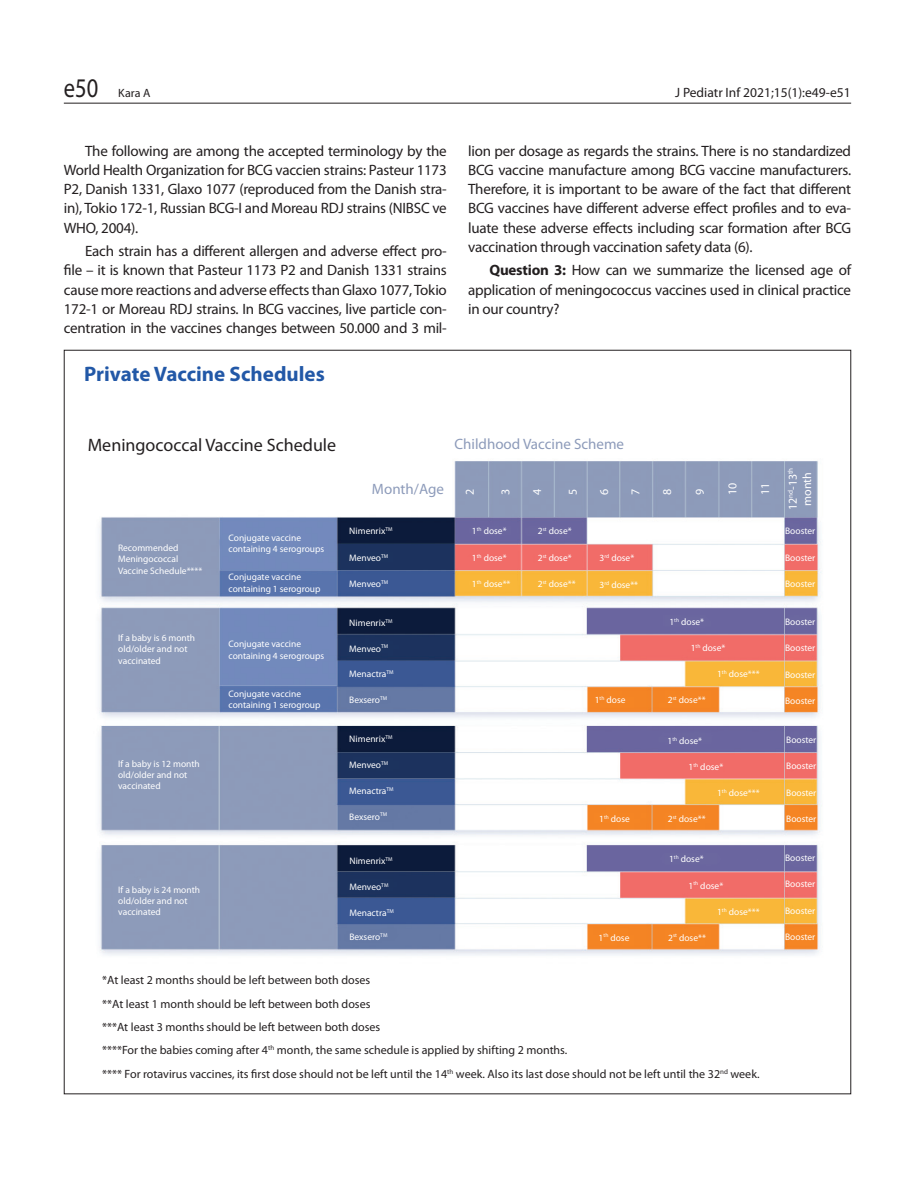
<style>
.page{position:relative;width:915px;height:1191px;background:#fff}
.page>*{position:absolute;margin:0;border:0;box-sizing:border-box;transform-origin:0 0}
.t1{font:27px "Myriad Pro";color:#231f20;scale:.83 1}
.t2{font:700 21px "Myriad Pro";color:#2258a7}
.t3{font:18px "Myriad Pro";color:#231f20}
.t4{font:15px/19.2px "Myriad Pro";letter-spacing:-.015em;color:#231f20;text-align:justify}
.t5{font:15px "Myriad Pro";color:#8d9bba}
.t6{font:13.5px "Myriad Pro";color:#231f20}
.t7{font:12px/23.4px "Myriad Pro";color:#231f20}
.t8{font:12px/14.4px "Myriad Pro";color:#fff;text-align:center}
.t9{font:9.45px/11.4px "Myriad Pro";color:#fff}
.s1{font-weight:700}
</style>
<div class="page">
<hr style="left:64px;top:103px;width:786px;height:1px;background:#231f20">
<img style="left:99px;top:461px;width:723px;height:494px">
<h1 class="t1" style="left:64px;top:73px;width:43px">e50</h1>
<p class="t7" style="left:118px;top:81px;width:34px">Kara A</p>
<p class="t6" style="left:675px;top:85px;width:177px">J Pediatr Inf 2021;15(1):e49-e51</p>
<p class="t4" style="left:64px;top:141px;width:384px;text-indent:21px">The following are among the accepted terminology by the World Health Organization for BCG vaccien strains: Pasteur 1173<br>P2, Danish 1331, Glaxo 1077 (reproduced from the Danish stra&shy;in), Tokio 172-1, Russian BCG-I and Moreau RDJ strains (NIBSC ve WHO, 2004).</p>
<p class="t4" style="left:64px;top:242px;width:384px;text-indent:21px">Each strain has a different allergen and adverse effect pro&shy;file – it is known that Pasteur 1173 P2 and Danish 1331 strains cause more reactions and adverse effects than Glaxo 1077, Tokio 172-1 or Moreau RDJ strains. In BCG vaccines, live particle con&shy;centration in the vaccines changes between 50.000 and 3 mil-</p>
<h2 class="t2" style="left:84px;top:362px;width:242px">Private Vaccine Schedules</h2>
<p class="t4" style="left:468px;top:141px;width:384px">lion per dosage as regards the strains. There is no standardized BCG vaccine manufacture among BCG vaccine manufacturers.<br>Therefore, it is important to be aware of the fact that different BCG vaccines have different adverse effect profiles and to eva&shy;luate these adverse effects including scar formation after BCG vaccination through vaccination safety data (6).</p>
<p class="t4" style="left:468px;top:261px;width:384px;text-indent:21px"><span class="s1">Question 3:</span> How can we summarize the licensed age of application of meningococcus vaccines used in clinical practice in our country?</p>
<p class="t3" style="left:88px;top:435px;width:250px">Meningococcal Vaccine Schedule</p>
<p class="t9" style="left:118px;top:542px;width:86px">Recommended<br>Meningococcal<br>Vaccine Schedule****</p>
<p class="t9" style="left:118px;top:632px;width:78px">If a baby is 6 month old/older and not vaccinated</p>
<p class="t9" style="left:118px;top:758px;width:83px">If a baby is 12 month old/older and not vaccinated</p>
<p class="t9" style="left:228px;top:532px;width:97px">Conjugate vaccine containing 4 serogroups</p>
<p class="t9" style="left:228px;top:571px;width:93px">Conjugate vaccine containing 1 serogroup</p>
<p class="t9" style="left:228px;top:638px;width:97px">Conjugate vaccine containing 4 serogroups</p>
<p class="t9" style="left:228px;top:688px;width:93px">Conjugate vaccine containing 1 serogroup</p>
<p class="t9" style="left:118px;top:884px;width:83px">If a baby is 24 month old/older and not vaccinated</p>
<p class="t5" style="left:454px;top:436px;width:171px">Childhood Vaccine Scheme</p>
<p class="t5" style="left:372px;top:481px;width:73px">Month/Age</p>
<p class="t9" style="left:349px;top:525px;width:45px">Nimenrix<sup>TM</sup></p>
<p class="t9" style="left:349px;top:552px;width:41px">Menveo<sup>TM</sup></p>
<p class="t9" style="left:349px;top:579px;width:41px">Menveo<sup>TM</sup></p>
<p class="t9" style="left:349px;top:617px;width:45px">Nimenrix<sup>TM</sup></p>
<p class="t9" style="left:349px;top:643px;width:41px">Menveo<sup>TM</sup></p>
<p class="t9" style="left:349px;top:668px;width:46px">Menactra<sup>TM</sup></p>
<p class="t9" style="left:349px;top:694px;width:40px">Bexsero<sup>TM</sup></p>
<p class="t9" style="left:349px;top:733px;width:45px">Nimenrix<sup>TM</sup></p>
<p class="t9" style="left:349px;top:759px;width:41px">Menveo<sup>TM</sup></p>
<p class="t9" style="left:349px;top:785px;width:46px">Menactra<sup>TM</sup></p>
<p class="t9" style="left:349px;top:811px;width:40px">Bexsero<sup>TM</sup></p>
<p class="t9" style="left:349px;top:855px;width:45px">Nimenrix<sup>TM</sup></p>
<p class="t9" style="left:349px;top:881px;width:41px">Menveo<sup>TM</sup></p>
<p class="t9" style="left:349px;top:907px;width:46px">Menactra<sup>TM</sup></p>
<p class="t9" style="left:349px;top:931px;width:40px">Bexsero<sup>TM</sup></p>
<p class="t8" style="left:463px;top:495px;width:8px;rotate:-90deg">2</p>
<p class="t8" style="left:498px;top:495px;width:8px;rotate:-90deg">3</p>
<p class="t8" style="left:530px;top:495px;width:8px;rotate:-90deg">4</p>
<p class="t8" style="left:565px;top:495px;width:8px;rotate:-90deg">5</p>
<p class="t8" style="left:597px;top:495px;width:8px;rotate:-90deg">6</p>
<p class="t8" style="left:628px;top:495px;width:8px;rotate:-90deg">7</p>
<p class="t8" style="left:659px;top:495px;width:8px;rotate:-90deg">8</p>
<p class="t8" style="left:692px;top:495px;width:8px;rotate:-90deg">9</p>
<p class="t8" style="left:725px;top:495px;width:14px;rotate:-90deg">10</p>
<p class="t8" style="left:758px;top:495px;width:14px;rotate:-90deg">11</p>
<p class="t9" style="left:472px;top:525px;width:36px">1<sup>th</sup> dose*</p>
<p class="t9" style="left:472px;top:552px;width:36px">1<sup>th</sup> dose*</p>
<p class="t9" style="left:472px;top:578px;width:40px">1<sup>th</sup> dose**</p>
<p class="t9" style="left:537px;top:525px;width:35px">2<sup>st</sup> dose*</p>
<p class="t9" style="left:537px;top:552px;width:35px">2<sup>st</sup> dose*</p>
<p class="t9" style="left:537px;top:578px;width:39px">2<sup>st</sup> dose**</p>
<p class="t9" style="left:599px;top:553px;width:36px">3<sup>rd</sup> dose*</p>
<p class="t9" style="left:599px;top:579px;width:40px">3<sup>rd</sup> dose**</p>
<p class="t9" style="left:594px;top:694px;width:32px">1<sup>th</sup> dose</p>
<p class="t9" style="left:599px;top:813px;width:32px">1<sup>th</sup> dose</p>
<p class="t9" style="left:598px;top:932px;width:32px">1<sup>th</sup> dose</p>
<p class="t9" style="left:669px;top:616px;width:36px">1<sup>th</sup> dose*</p>
<p class="t9" style="left:690px;top:642px;width:36px">1<sup>th</sup> dose*</p>
<p class="t9" style="left:667px;top:694px;width:39px">2<sup>st</sup> dose**</p>
<p class="t9" style="left:716px;top:668px;width:44px">1<sup>th</sup> dose***</p>
<p class="t9" style="left:667px;top:735px;width:36px">1<sup>th</sup> dose*</p>
<p class="t9" style="left:688px;top:761px;width:36px">1<sup>th</sup> dose*</p>
<p class="t9" style="left:716px;top:787px;width:44px">1<sup>th</sup> dose***</p>
<p class="t9" style="left:667px;top:813px;width:39px">2<sup>st</sup> dose**</p>
<p class="t9" style="left:668px;top:853px;width:36px">1<sup>th</sup> dose*</p>
<p class="t9" style="left:688px;top:880px;width:36px">1<sup>th</sup> dose*</p>
<p class="t9" style="left:668px;top:932px;width:39px">2<sup>st</sup> dose**</p>
<p class="t9" style="left:716px;top:906px;width:44px">1<sup>th</sup> dose***</p>
<p class="t8" style="left:785px;top:510px;width:44px;rotate:-90deg">12<sup>nd</sup>-13<sup>th </sup>month</p>
<p class="t9" style="left:784px;top:525px;width:32px">Booster</p>
<p class="t9" style="left:784px;top:553px;width:32px">Booster</p>
<p class="t9" style="left:784px;top:578px;width:32px">Booster</p>
<p class="t9" style="left:784px;top:616px;width:32px">Booster</p>
<p class="t9" style="left:784px;top:642px;width:32px">Booster</p>
<p class="t9" style="left:784px;top:669px;width:32px">Booster</p>
<p class="t9" style="left:784px;top:695px;width:32px">Booster</p>
<p class="t9" style="left:785px;top:734px;width:32px">Booster</p>
<p class="t9" style="left:785px;top:760px;width:32px">Booster</p>
<p class="t9" style="left:785px;top:787px;width:32px">Booster</p>
<p class="t9" style="left:785px;top:813px;width:32px">Booster</p>
<p class="t9" style="left:784px;top:852px;width:32px">Booster</p>
<p class="t9" style="left:784px;top:878px;width:32px">Booster</p>
<p class="t9" style="left:784px;top:905px;width:32px">Booster</p>
<p class="t9" style="left:784px;top:931px;width:32px">Booster</p>
<p class="t7" style="left:102px;top:969px;width:658px">*At least 2 months should be left between both doses<br>**At least 1 month should be left between both doses<br>***At least 3 months should be left between both doses<br>****For the babies coming after 4<sup>th</sup> month, the same schedule is applied by shifting 2 months.<br>**** For rotavirus vaccines, its first dose should not be left until the 14<sup>th</sup> week. Also its last dose should not be left until the 32<sup>nd</sup> week.</p>
</div>
